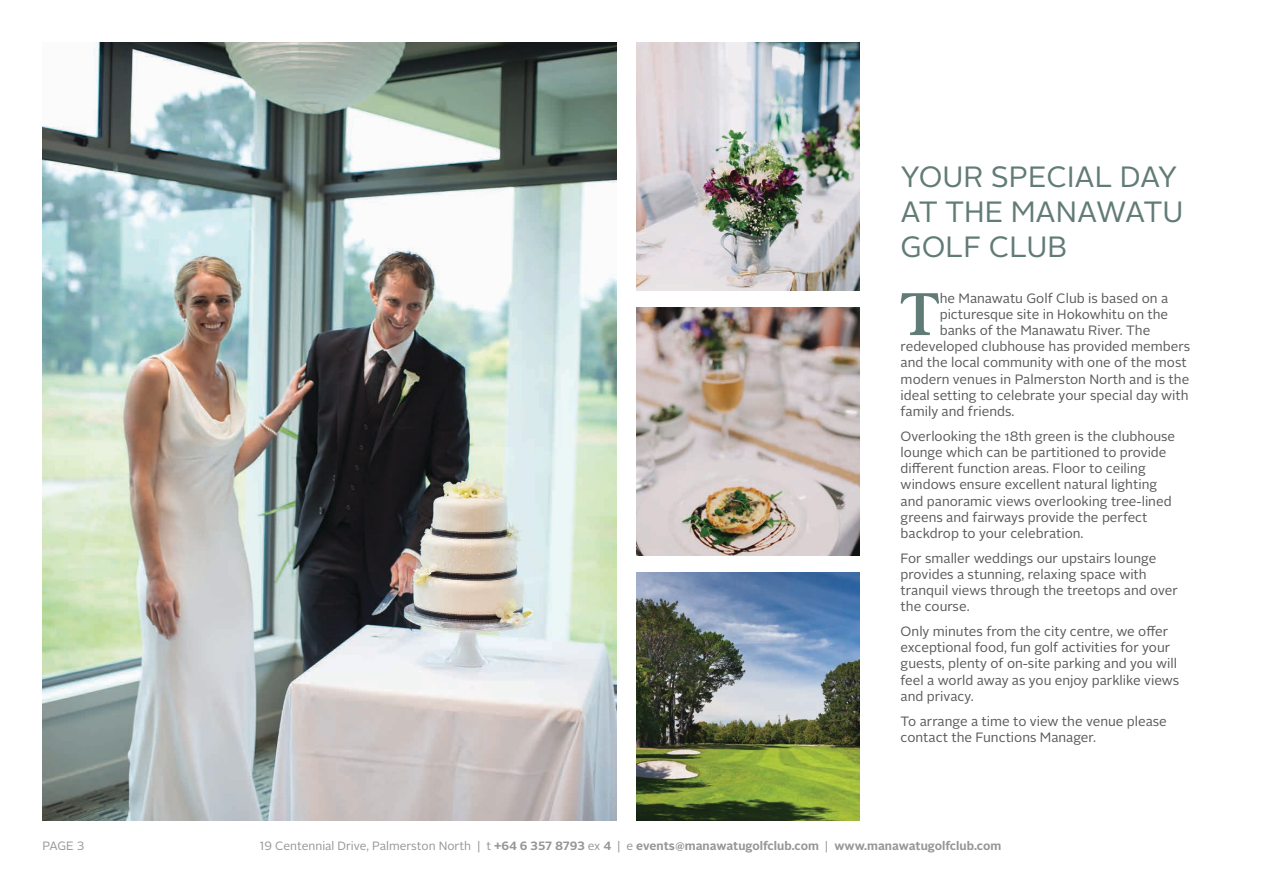
<style>
.page{position:relative;width:1263px;height:893px;background:#fff}
.page>*{position:absolute;margin:0;border:0;box-sizing:border-box;transform-origin:0 0}
.t1{font:700 59.85px "Adriane Text";color:#617b76}
.t2{font:29.25px/35.1px "Alright Sans";color:#617b76}
.t3{font:13.5px/16.2px "Alright Sans";color:#58595b}
.t4{font:700 12px "Alright Sans";color:#949698}
.t5{font:12px "Alright Sans";color:#949698}
.s1{font-weight:400}
</style>
<div class="page">
<img style="left:43px;top:43px;width:574px;height:778px">
<img style="left:636px;top:43px;width:223px;height:248px">
<img style="left:636px;top:308px;width:223px;height:248px">
<img style="left:636px;top:573px;width:223px;height:248px">
<h2 class="t2" style="left:901px;top:160px;width:284px">YOUR SPECIAL DAY<br>AT THE MANAWATU<br>GOLF CLUB</h2>
<h1 class="t1" style="left:900px;top:274px;width:41px">T</h1>
<p class="t3" style="left:940px;top:290px;width:230px">he Manawatu Golf Club is based on a</p>
<p class="t3" style="left:940px;top:306px;width:230px">picturesque site in Hokowhitu on the</p>
<p class="t3" style="left:940px;top:322px;width:212px">banks of the Manawatu River. The</p>
<p class="t3" style="left:901px;top:339px;width:291px">redeveloped clubhouse has provided members</p>
<p class="t3" style="left:901px;top:355px;width:288px">and the local community with one of the most</p>
<p class="t3" style="left:901px;top:371px;width:290px">modern venues in Palmerston North and is the</p>
<p class="t3" style="left:901px;top:387px;width:289px">ideal setting to celebrate your special day with</p>
<p class="t3" style="left:901px;top:403px;width:115px">family and friends.</p>
<p class="t3" style="left:901px;top:428px;width:276px">Overlooking the 18th green is the clubhouse lounge which can be partitioned to provide different function areas. Floor to ceiling windows ensure excellent natural lighting and panoramic views overlooking tree-lined greens and fairways provide the perfect backdrop to your celebration.</p>
<p class="t3" style="left:901px;top:550px;width:279px">For smaller weddings our upstairs lounge provides a stunning, relaxing space with tranquil views through the treetops and over the course.</p>
<p class="t3" style="left:901px;top:623px;width:280px">Only minutes from the city centre, we offer exceptional food, fun golf activities for your guests, plenty of on-site parking and you will feel a world away as you enjoy parklike views and privacy.</p>
<p class="t3" style="left:901px;top:713px;width:268px">To arrange a time to view the venue please contact the Functions Manager.</p>
<p class="t5" style="left:43px;top:838px;width:43px">PAGE 3</p>
<p class="t4" style="left:260px;top:838px;width:743px"><span class="s1">19 Centennial Drive, Palmerston North | t</span> +64 6 357 8793 <span class="s1">ex</span> 4 <span class="s1">| e</span> events@manawatugolfclub.com <span class="s1">|</span> www.manawatugolfclub.com</p>
</div>
